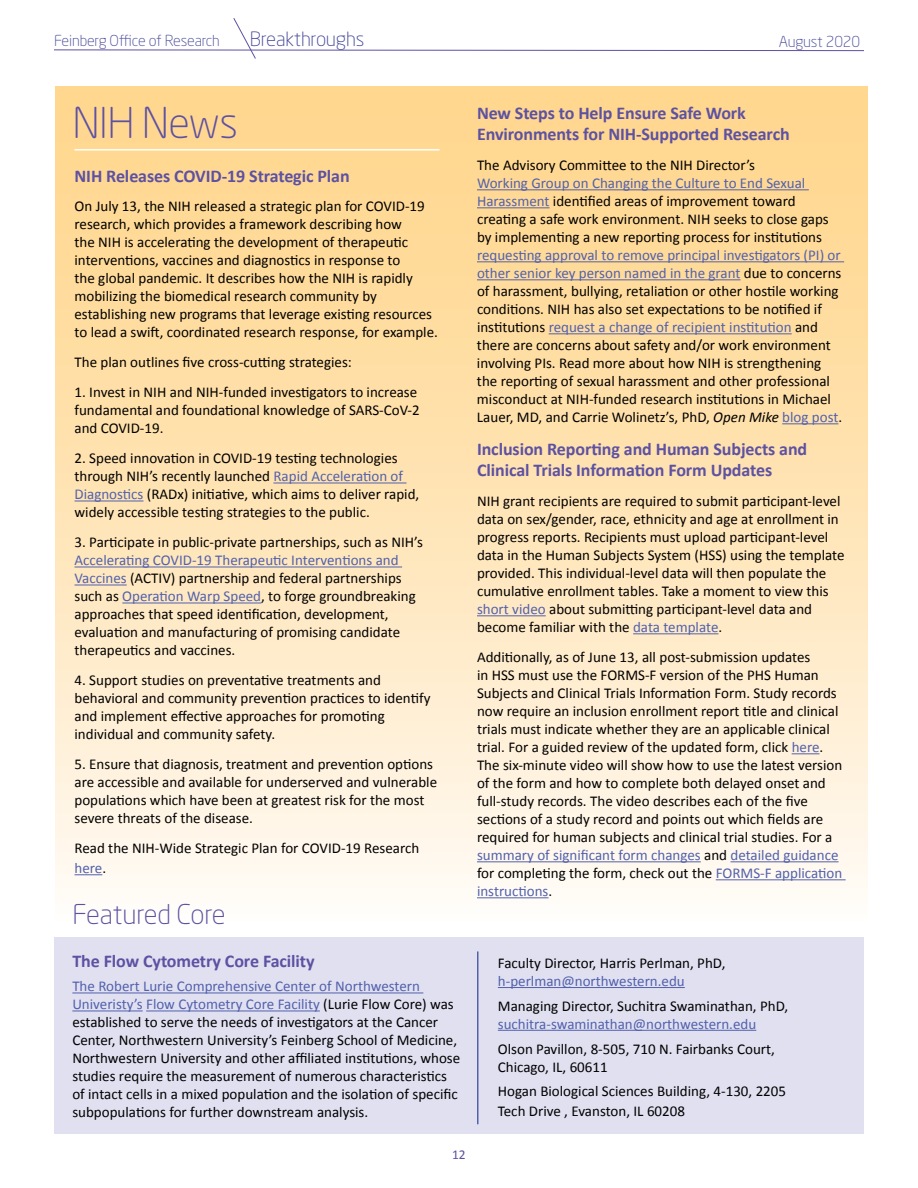
<style>
.page{position:relative;width:918px;height:1188px;background:#fff}
.page>*{position:absolute;margin:0;border:0;box-sizing:border-box;transform-origin:0 0}
.t1{font:300 42px "Neo Sans Pro";letter-spacing:-.02em;color:#5d51a2}
.t2{font:300 27px "Neo Sans Pro";letter-spacing:-.005em;color:#5d51a2}
.t3{font:300 19.5px "Neo Sans Pro";letter-spacing:-.01em;color:#484a9a}
.t4{font:700 18px/21px "Calibri";letter-spacing:-.005em;color:#5d51a2}
.t5{font:15px/18px "Calibri";color:#000}
.t6{font:15px "Calibri";color:#5261ac}
.t7{font:300 15px "Neo Sans Pro";letter-spacing:-.01em;color:#484a9a}
.t8{font:13.5px "Calibri";color:#5d51a2}
.s1{color:#5261ac}
.s2{font-style:italic}
</style>
<div class="page">
<div style="left:54px;top:937px;width:810px;height:197px;background:#e0e0f1"></div>
<div style="left:55px;top:86px;width:812px;height:834px;background:linear-gradient(to bottom,#fed283,#fff9f1)"></div>
<hr style="left:75px;top:149px;width:365px;height:2px;background:#fff">
<hr style="left:273px;top:483px;width:134px;height:1px;background:#5261ac">
<hr style="left:75px;top:501px;width:68px;height:1px;background:#5261ac">
<hr style="left:75px;top:567px;width:327px;height:1px;background:#5261ac">
<hr style="left:75px;top:585px;width:52px;height:1px;background:#5261ac">
<hr style="left:122px;top:603px;width:139px;height:1px;background:#5261ac">
<svg style="left:75px;top:874px;width:27px;height:1px"></svg>
<hr style="left:477px;top:189px;width:332px;height:1px;background:#5261ac">
<hr style="left:477px;top:207px;width:73px;height:1px;background:#5261ac">
<hr style="left:477px;top:261px;width:367px;height:1px;background:#5261ac">
<hr style="left:477px;top:279px;width:264px;height:1px;background:#5261ac">
<hr style="left:549px;top:333px;width:243px;height:1px;background:#5261ac">
<hr style="left:782px;top:423px;width:56px;height:1px;background:#5261ac">
<hr style="left:477px;top:615px;width:69px;height:1px;background:#5261ac">
<hr style="left:633px;top:633px;width:85px;height:1px;background:#5261ac">
<svg style="left:792px;top:753px;width:28px;height:1px"></svg>
<hr style="left:477px;top:861px;width:224px;height:1px;background:#5261ac">
<hr style="left:731px;top:861px;width:108px;height:1px;background:#5261ac">
<hr style="left:716px;top:879px;width:130px;height:1px;background:#5261ac">
<hr style="left:477px;top:897px;width:72px;height:1px;background:#5261ac">
<hr style="left:72px;top:993px;width:351px;height:1px;background:#5261ac">
<hr style="left:72px;top:1011px;width:71px;height:1px;background:#5261ac">
<hr style="left:146px;top:1011px;width:174px;height:1px;background:#5261ac">
<hr style="left:498px;top:987px;width:187px;height:1px;background:#5261ac">
<hr style="left:498px;top:1030px;width:258px;height:1px;background:#5261ac">
<hr style="left:477px;top:951px;width:1px;height:173px;background:#5261ac">
<svg style="left:54px;top:18px;width:810px;height:41px"></svg>
<p class="t7" style="left:54px;top:32px;width:167px">Feinberg Office of Research</p>
<h3 class="t3" style="left:250px;top:28px;width:116px">Breakthroughs</h3>
<p class="t7" style="left:779px;top:33px;width:83px">August 2020</p>
<h1 class="t1" style="left:72px;top:98px;width:167px">NIH News</h1>
<p class="t4" style="left:75px;top:164px;width:277px">NIH Releases COVID-19 Strategic Plan</p>
<p class="t5" style="left:75px;top:197px;width:365px">On July 13, the NIH released a strategic plan for COVID-19 research, which provides a framework describing how<br>the NIH is accelerating the development of therapeutic interventions, vaccines and diagnostics in response to<br>the global pandemic. It describes how the NIH is rapidly mobilizing the biomedical research community by establishing new programs that leverage existing resources to lead a swift, coordinated research response, for example.</p>
<p class="t5" style="left:75px;top:353px;width:279px">The plan outlines five cross-cutting strategies:</p>
<p class="t5" style="left:75px;top:383px;width:347px">1. Invest in NIH and NIH-funded investigators to increase fundamental and foundational knowledge of SARS-CoV-2 and COVID-19.</p>
<p class="t5" style="left:75px;top:449px;width:346px">2. Speed innovation in COVID-19 testing technologies through NIH’s recently launched <span class="s1">Rapid Acceleration of Diagnostics</span> (RADx) initiative, which aims to deliver rapid, widely accessible testing strategies to the public.</p>
<p class="t5" style="left:75px;top:533px;width:350px">3. Participate in public-private partnerships, such as NIH’s</p>
<p class="t5" style="left:75px;top:551px;width:343px"><span class="s1">Accelerating COVID-19 Therapeutic Interventions and Vaccines</span> (ACTIV) partnership and federal partnerships such as <span class="s1">Operation Warp Speed</span>, to forge groundbreaking approaches that speed identification, development, evaluation and manufacturing of promising candidate therapeutics and vaccines.</p>
<p class="t5" style="left:75px;top:671px;width:358px">4. Support studies on preventative treatments and behavioral and community prevention practices to identify and implement effective approaches for promoting individual and community safety.</p>
<p class="t5" style="left:75px;top:755px;width:364px">5. Ensure that diagnosis, treatment and prevention options are accessible and available for underserved and vulnerable populations which have been at greatest risk for the most severe threats of the disease.</p>
<p class="t5" style="left:75px;top:838px;width:346px;line-height:19.8px">Read the NIH-Wide Strategic Plan for COVID-19 Research <span class="s1">here</span>.</p>
<h2 class="t2" style="left:72px;top:898px;width:155px">Featured Core</h2>
<p class="t4" style="left:477px;top:102px;width:314px">New Steps to Help Ensure Safe Work<br>Environments for NIH-Supported Research</p>
<p class="t5" style="left:477px;top:156px;width:280px">The Advisory Committee to the NIH Director’s</p>
<p class="t5" style="left:477px;top:174px;width:353px"><span class="s1">Working Group on Changing the Culture to End Sexual Harassment</span> identified areas of improvement toward creating a safe work environment. NIH seeks to close gaps by implementing a new reporting process for institutions</p>
<p class="t5" style="left:477px;top:246px;width:367px"><span class="s1">requesting approval to remove principal investigators (PI) or other senior key person named in the grant</span> due to concerns of harassment, bullying, retaliation or other hostile working conditions. NIH has also set expectations to be notified if institutions <span class="s1">request a change of recipient institution</span> and there are concerns about safety and/or work environment involving PIs. Read more about how NIH is strengthening the reporting of sexual harassment and other professional misconduct at NIH-funded research institutions in Michael Lauer, MD, and Carrie Wolinetz’s, PhD, <span class="s2">Open Mike</span> <span class="s1">blog post</span>.</p>
<p class="t4" style="left:477px;top:438px;width:332px">Inclusion Reporting and Human Subjects and<br>Clinical Trials Information Form Updates</p>
<p class="t5" style="left:477px;top:492px;width:369px">NIH grant recipients are required to submit participant-level data on sex/gender, race, ethnicity and age at enrollment in progress reports. Recipients must upload participant-level data in the Human Subjects System (HSS) using the template provided. This individual-level data will then populate the cumulative enrollment tables. Take a moment to view this <span class="s1">short video</span> about submitting participant-level data and become familiar with the <span class="s1">data template</span>.</p>
<p class="t5" style="left:477px;top:648px;width:367px">Additionally, as of June 13, all post-submission updates<br>in HSS must use the FORMS-F version of the PHS Human Subjects and Clinical Trials Information Form. Study records now require an inclusion enrollment report title and clinical trials must indicate whether they are an applicable clinical trial. For a guided review of the updated form, click <span class="s1">here</span>.<br>The six-minute video will show how to use the latest version of the form and how to complete both delayed onset and full-study records. The video describes each of the five sections of a study record and points out which fields are required for human subjects and clinical trial studies. For a <span class="s1">summary of significant form changes</span> and <span class="s1">detailed guidance </span>for completing the form, check out the <span class="s1">FORMS-F application instructions</span>.</p>
<p class="t4" style="left:72px;top:949px;width:244px">The Flow Cytometry Core Facility</p>
<p class="t5" style="left:72px;top:977px;width:389px"><span class="s1">The Robert Lurie Comprehensive Center of Northwestern Univeristy’s Flow Cytometry Core Facility</span> (Lurie Flow Core) was established to serve the needs of investigators at the Cancer Center, Northwestern University’s Feinberg School of Medicine, Northwestern University and other affiliated institutions, whose studies require the measurement of numerous characteristics of intact cells in a mixed population and the isolation of specific subpopulations for further downstream analysis.</p>
<p class="t8" style="left:452px;top:1146px;width:15px">12</p>
<p class="t5" style="left:498px;top:953px;width:229px">Faculty Director, Harris Perlman, PhD,</p>
<p class="t6" style="left:498px;top:972px;width:188px">h-perlman@northwestern.edu</p>
<p class="t5" style="left:498px;top:996px;width:292px">Managing Director, Suchitra Swaminathan, PhD,</p>
<p class="t6" style="left:498px;top:1015px;width:260px">suchitra-swaminathan@northwestern.edu</p>
<p class="t5" style="left:498px;top:1039px;width:279px">Olson Pavillon, 8-505, 710 N. Fairbanks Court,<br>Chicago, IL, 60611</p>
<p class="t5" style="left:498px;top:1081px;width:290px;line-height:19.8px">Hogan Biological Sciences Building, 4-130, 2205<br>Tech Drive , Evanston, IL 60208</p>
</div>
